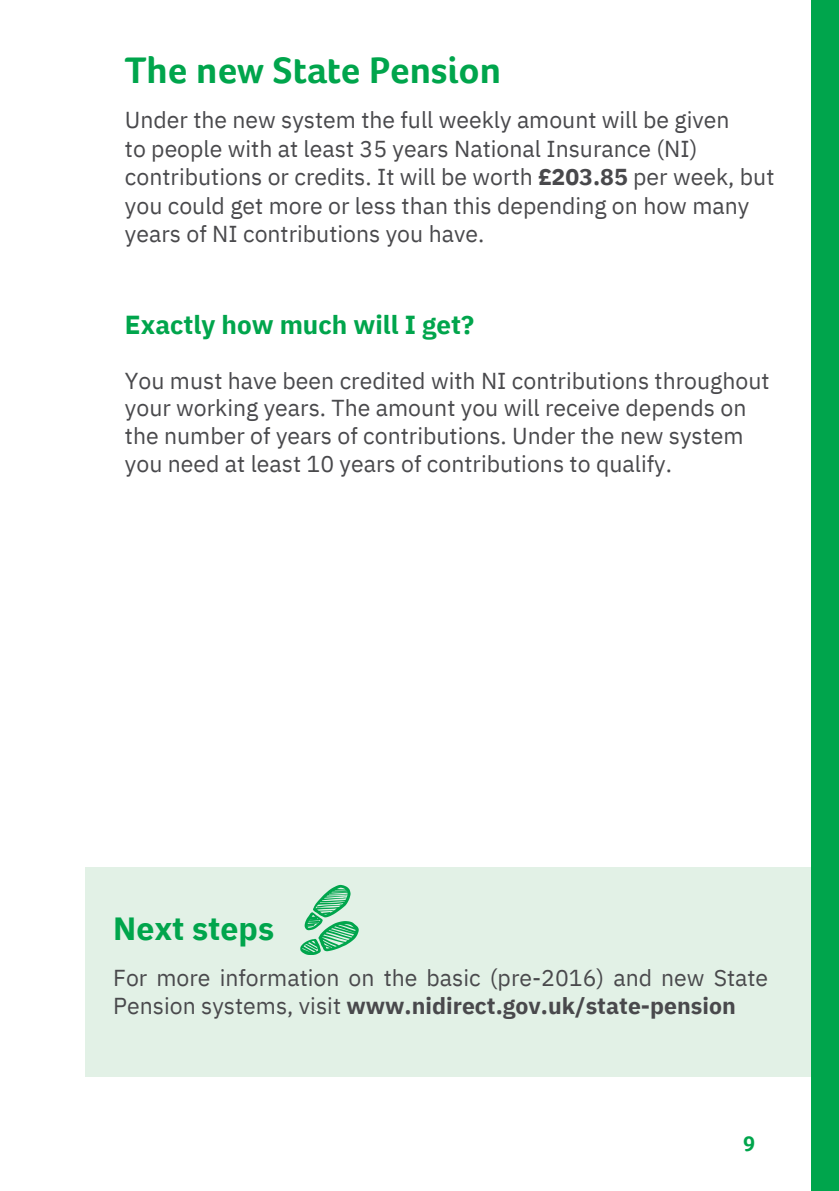
<style>
.page{position:relative;width:839px;height:1191px;background:#fff}
.page>*{position:absolute;margin:0;border:0;box-sizing:border-box;transform-origin:0 0}
.t1{font:700 38px "Foco Age UK";color:#00a54c}
.t2{font:700 32px "IBM Plex Sans";color:#00a54c}
.t3{font:700 26px "IBM Plex Sans";color:#00a54c}
.t4{font:23px/28.6px "IBM Plex Sans";color:#49494c}
.t5{font:700 22px "Foco Age UK";color:#00a54c}
.s1{font-weight:700}
</style>
<div class="page">
<div style="left:85px;top:867px;width:726px;height:210px;background:#e2f1e6"></div>
<div style="left:811px;top:0;width:27px;height:1191px;background:#00a54c"></div>
<svg style="left:300px;top:885px;width:59px;height:70px"></svg>
<h1 class="t1" style="left:125px;top:48px;width:378px">The new State Pension</h1>
<p class="t4" style="left:125px;top:104px;width:651px">Under the new system the full weekly amount will be given<br>to people with at least 35 years National Insurance (NI) contributions or credits. It will be worth <span class="s1">£203.85</span> per week, but you could get more or less than this depending on how many years of NI contributions you have.</p>
<p class="t3" style="left:125px;top:304px;width:350px">Exactly how much will I get?</p>
<p class="t4" style="left:125px;top:365px;width:646px;line-height:27.6px">You must have been credited with NI contributions throughout your working years. The amount you will receive depends on the number of years of contributions. Under the new system you need at least 10 years of contributions to qualify.</p>
<h2 class="t2" style="left:113px;top:903px;width:162px">Next steps</h2>
<p class="t4" style="left:113px;top:962px;width:656px">For more information on the basic (pre-2016) and new State<br>Pension systems, visit <span class="s1">www.nidirect.gov.uk/state-pension</span></p>
<p class="t5" style="left:743px;top:1131px;width:14px">9</p>
</div>
